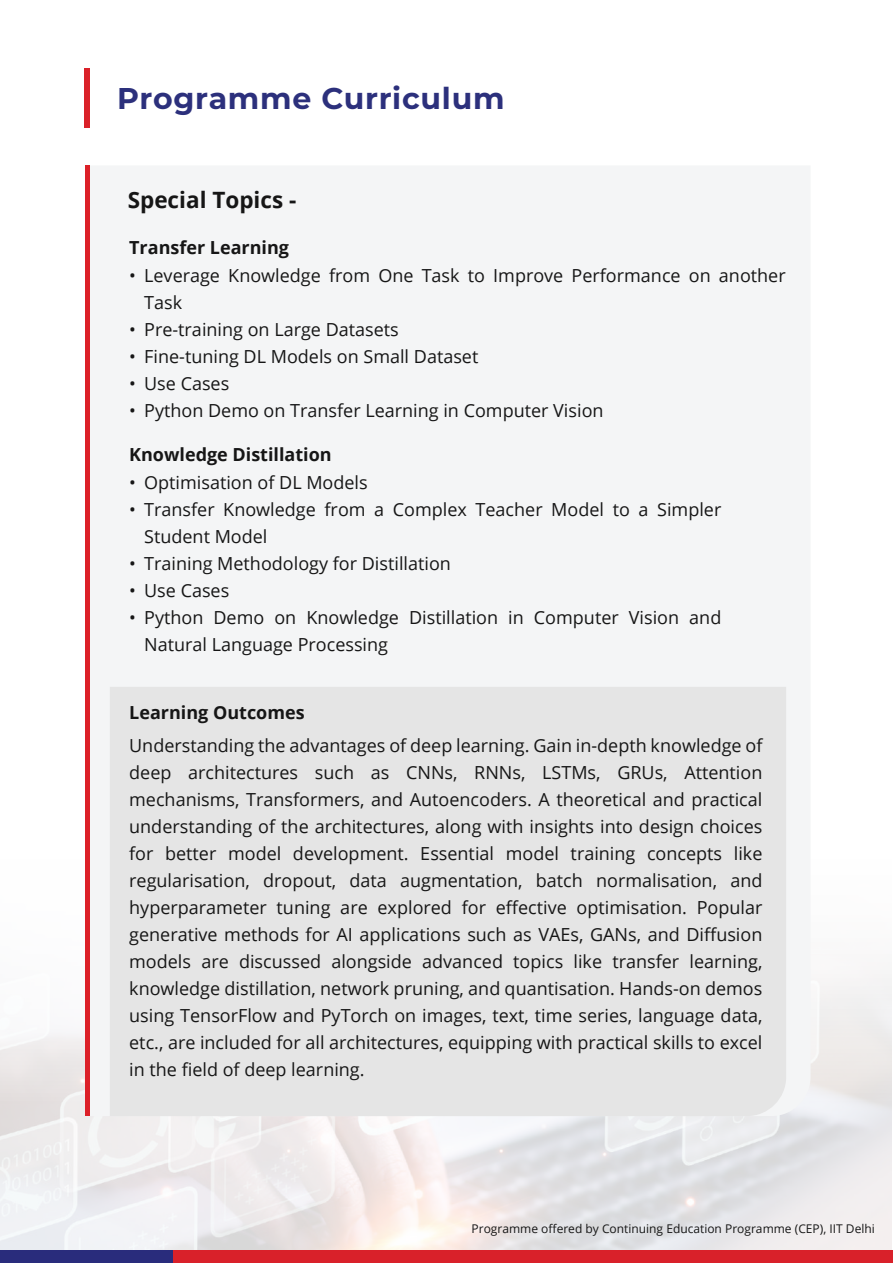
<style>
.page{position:relative;width:893px;height:1263px;background:#fff}
.page>*{position:absolute;margin:0;border:0;box-sizing:border-box;transform-origin:0 0}
.t1{font:700 30px "Montserrat";letter-spacing:.025em;color:#2c307c}
.t2{font:700 22.5px "Open Sans";color:#161616}
.t3{font:18px/27px "Open Sans";color:#161616}
.t4{font:700 18px "Open Sans";color:#161616}
.t5{font:12px "Open Sans";color:#161616}
</style>
<div class="page">
<img style="left:0;top:1207px;width:892px;height:44px">
<svg style="left:0;top:974px;width:892px;height:233px"></svg>
<div style="left:90px;top:166px;width:721px;height:950px;background:#f4f5f6"></div>
<div style="left:110px;top:687px;width:676px;height:429px;background:#e5e5e5"></div>
<div style="left:85px;top:165px;width:5px;height:951px;background:#dc2028"></div>
<div style="left:0;top:1251px;width:893px;height:12px;background:#d9212a"></div>
<div style="left:0;top:1251px;width:172px;height:12px;background:#292c7c"></div>
<div style="left:85px;top:68px;width:5px;height:60px;background:#da2129"></div>
<h1 class="t1" style="left:117px;top:76px;width:389px">Programme Curriculum</h1>
<p class="t2" style="left:128px;top:184px;width:170px">Special Topics -</p>
<p class="t4" style="left:129px;top:235px;width:161px">Transfer Learning</p>
<p class="t3" style="left:144px;top:261px;width:643px;text-indent:-15px">• Leverage Knowledge from One Task to Improve Performance on another<br>Task</p>
<p class="t3" style="left:129px;top:315px;width:271px">• Pre-training on Large Datasets</p>
<p class="t3" style="left:129px;top:342px;width:351px">• Fine-tuning DL Models on Small Dataset</p>
<p class="t3" style="left:129px;top:369px;width:102px">• Use Cases</p>
<p class="t3" style="left:129px;top:396px;width:476px">• Python Demo on Transfer Learning in Computer Vision</p>
<p class="t4" style="left:129px;top:442px;width:204px">Knowledge Distillation</p>
<p class="t3" style="left:129px;top:468px;width:240px">• Optimisation of DL Models</p>
<p class="t3" style="left:144px;top:495px;width:579px;text-indent:-15px">• Transfer Knowledge from a Complex Teacher Model to a Simpler<br>Student Model</p>
<p class="t3" style="left:129px;top:549px;width:323px">• Training Methodology for Distillation</p>
<p class="t3" style="left:129px;top:576px;width:102px">• Use Cases</p>
<p class="t3" style="left:144px;top:603px;width:579px;text-indent:-15px">• Python Demo on Knowledge Distillation in Computer Vision and<br>Natural Language Processing</p>
<p class="t4" style="left:129px;top:700px;width:177px">Learning Outcomes</p>
<p class="t3" style="left:129px;top:731px;width:635px;text-align:justify">Understanding the advantages of deep learning. Gain in-depth knowledge of deep architectures such as CNNs, RNNs, LSTMs, GRUs, Attention mechanisms, Transformers, and Autoencoders. A theoretical and practical understanding of the architectures, along with insights into design choices for better model development. Essential model training concepts like regularisation, dropout, data augmentation, batch normalisation, and hyperparameter tuning are explored for effective optimisation. Popular generative methods for AI applications such as VAEs, GANs, and Diffusion models are discussed alongside advanced topics like transfer learning, knowledge distillation, network pruning, and quantisation. Hands-on demos using TensorFlow and PyTorch on images, text, time series, language data, etc., are included for all architectures, equipping with practical skills to excel in the field of deep learning.</p>
<p class="t5" style="left:472px;top:1220px;width:405px">Programme offered by Continuing Education Programme (CEP), IIT Delhi</p>
</div>
